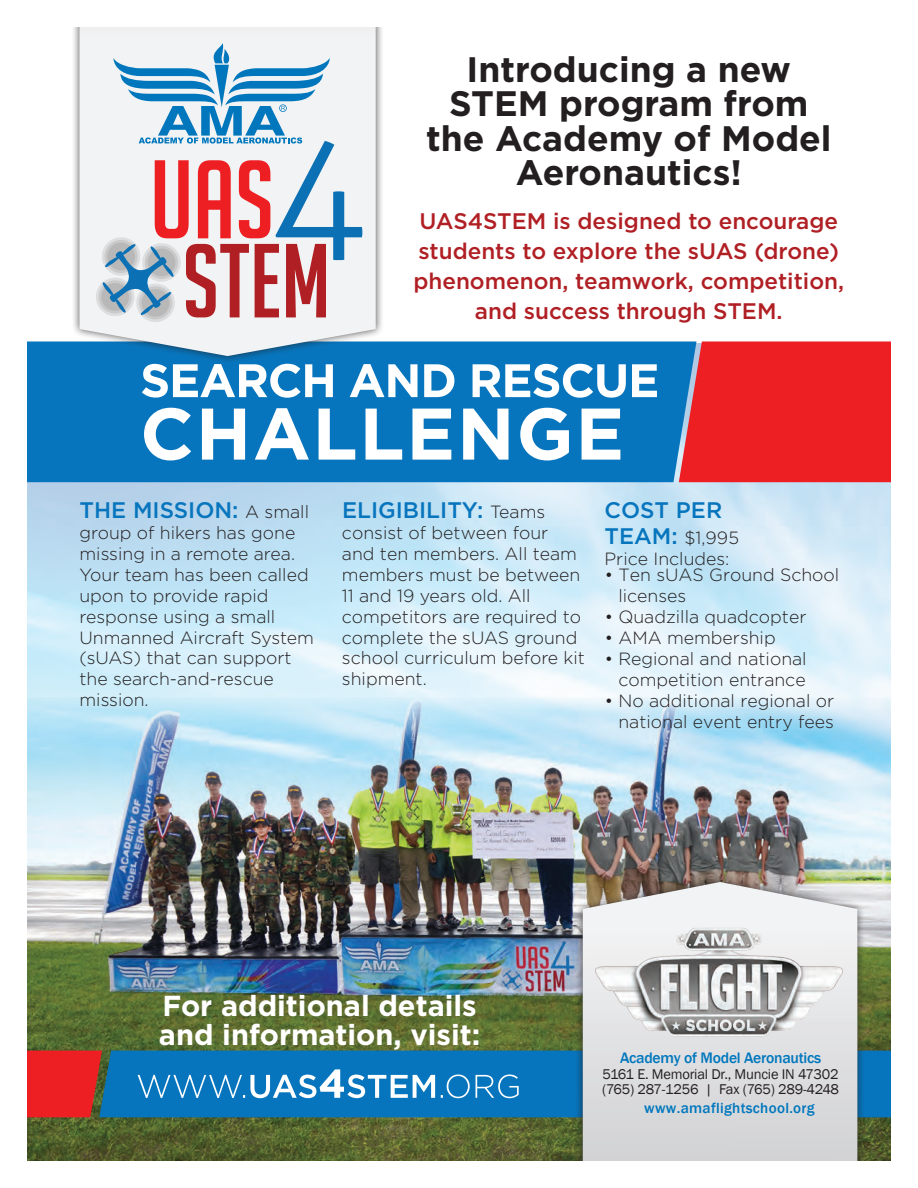
<style>
.page{position:relative;width:918px;height:1188px;background:#fff}
.page>*{position:absolute;margin:0;border:0;box-sizing:border-box;transform-origin:0 0}
.t1{font:700 35.4px/34.5px "Gotham";color:#231f20;text-align:center}
.t2{font:700 28.95px/29px "Gotham";color:#fff}
.t3{font:500 22.5px/30px "Gotham";color:#b01f24;text-align:center}
.t4{font:500 22.5px "Gotham";color:#0775bd}
.t5{font:300 17.7px/20.9px "Gotham";color:#231f20}
.t6{font:500 15.6px "Franklin Gothic";letter-spacing:-.015em;color:#0077bd}
.t7{font:500 15.15px "Franklin Gothic";letter-spacing:.02em;color:#0077bd}
.t8{font:14.55px/15.6px "Franklin Gothic";letter-spacing:-.015em;color:#231f20}
.s1{font-weight:300;font-size:17.7px;color:#231f20}
.s2{font-weight:500;font-size:22.5px;color:#0775bd}
</style>
<div class="page">
<img style="left:27px;top:698px;width:864px;height:463px">
<div style="left:27px;top:1051px;width:72px;height:66px;background:#ee1f23"></div>
<div style="left:99px;top:1051px;width:792px;height:66px;background:#0775bd"></div>
<svg style="left:138px;top:1069px;width:381px;height:29px"></svg>
<div style="left:697px;top:341px;width:194px;height:141px;background:#ee1f23"></div>
<div style="left:27px;top:341px;width:670px;height:141px;background:#0775bd"></div>
<svg style="left:144px;top:408px;width:476px;height:52px"></svg>
<svg style="left:142px;top:364px;width:515px;height:34px"></svg>
<div style="left:71px;top:27px;width:313px;height:337px;background:#231f20;opacity:.75"></div>
<svg style="left:80px;top:27px;width:296px;height:329px"></svg>
<div style="left:575px;top:874px;width:291px;height:287px;background:#231f20;opacity:.75"></div>
<svg style="left:583px;top:882px;width:274px;height:279px"></svg>
<img style="left:582px;top:922px;width:277px;height:127px">
<svg style="left:96px;top:43px;width:266px;height:279px"></svg>
<h1 class="t1" style="left:426px;top:51px;width:407px">Introducing a new<br>STEM program from the Academy of Model<br>Aeronautics!</h1>
<p class="t3" style="left:413px;top:205px;width:432px">UAS4STEM is designed to encourage students to explore the sUAS (drone) phenomenon, teamwork, competition, and success through STEM.</p>
<p class="t4" style="left:80px;top:497px;width:231px">THE MISSION: <span class="s1">A small</span></p>
<p class="t5" style="left:79px;top:522px;width:236px">group of hikers has gone missing in a remote area.<br>Your team has been called upon to provide rapid response using a small<br>Unmanned Aircraft System (sUAS) that can support the search-and-rescue mission.</p>
<p class="t4" style="left:342px;top:497px;width:205px">ELIGIBILITY: <span class="s1">Teams</span></p>
<p class="t5" style="left:342px;top:522px;width:244px">consist of between four and ten members. All team members must be between<br>11 and 19 years old. All competitors are required to complete the sUAS ground school curriculum before kit shipment.</p>
<p class="t4" style="left:605px;top:497px;width:119px">COST PER</p>
<p class="t5" style="left:605px;top:527px;width:136px"><span class="s2">TEAM:</span> $1,995<br>Price Includes:</p>
<p class="t5" style="left:618px;top:564px;width:222px;text-indent:-14px">• Ten sUAS Ground School licenses</p>
<p class="t5" style="left:605px;top:606px;width:203px">• Quadzilla quadcopter</p>
<p class="t5" style="left:605px;top:627px;width:172px">• AMA membership</p>
<p class="t5" style="left:605px;top:648px;width:203px;text-align:right">• Regional and national competition entrance</p>
<p class="t5" style="left:605px;top:690px;width:231px;text-align:right">• No additional regional or national event entry fees</p>
<h2 class="t2" style="left:159px;top:991px;width:323px">For additional details and information, visit:</h2>
<p class="t6" style="left:620px;top:1048px;width:203px">Academy of Model Aeronautics</p>
<p class="t8" style="left:602px;top:1066px;width:239px">5161 E. Memorial Dr., Muncie IN 47302 (765) 287-1256 | Fax (765) 289-4248</p>
<p class="t7" style="left:644px;top:1098px;width:172px">www.amaflightschool.org</p>
</div>
